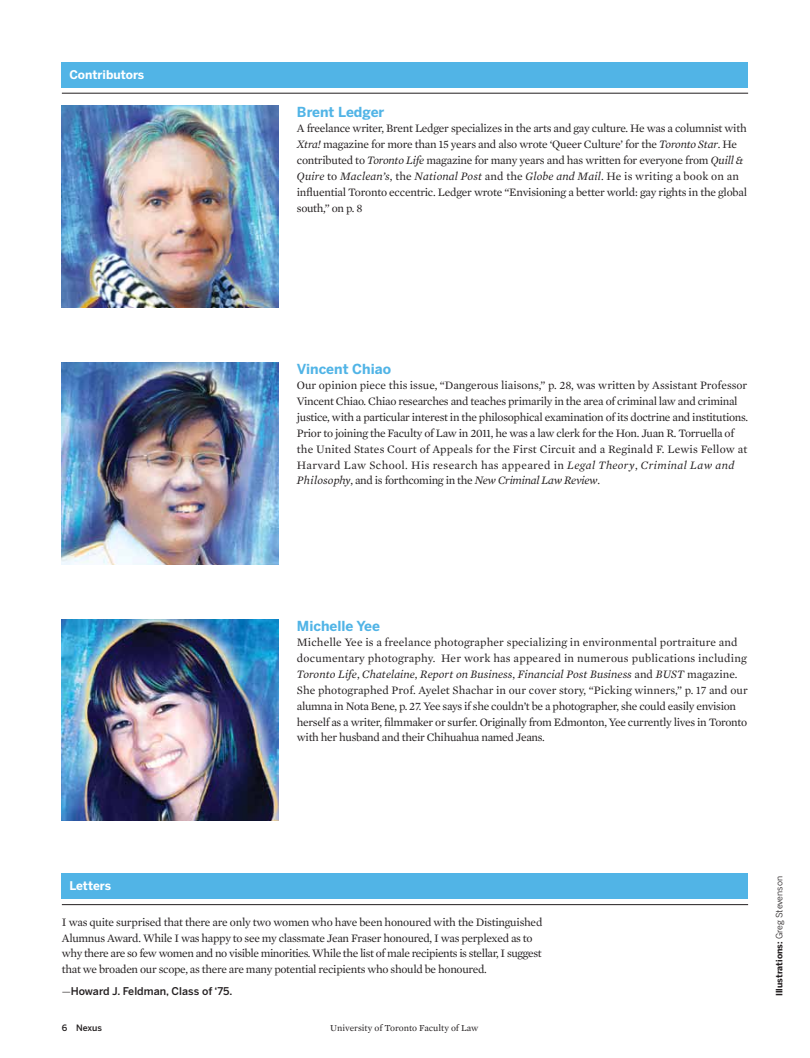
<style>
.page{position:relative;width:810px;height:1058px;background:#fff}
.page>*{position:absolute;margin:0;border:0;box-sizing:border-box;transform-origin:0 0}
.t1{font:700 13.75px "Benton Sans";color:#51b4e6}
.t2{font:700 11.88px "Benton Sans";color:#fff}
.t3{font:11.5px/15.9px "Mercury Text G1 Roman";letter-spacing:-.025em;color:#231f20}
.t4{font:11.5px/15.9px "Mercury Text G1 Roman";letter-spacing:.01em;color:#231f20}
.t5{font:italic 11.5px "Mercury Text G1";letter-spacing:.005em;color:#231f20}
.t6{font:italic 11.5px "Mercury Text G1";letter-spacing:-.025em;color:#231f20}
.t7{font:500 10.62px "Benton Sans";letter-spacing:.005em;color:#231f20}
.t8{font:9.38px "Mercury Text G1 Roman";color:#231f20}
.t9{font:700 8.75px "Benton Sans";color:#231f20}
.t10{font:500 8.75px "Benton Sans";color:#231f20}
.s1{font-family:"Mercury Text G1";font-style:italic}
.s2{font-family:"Mercury Text G1 Roman";font-style:normal}
.s3{font-weight:400}
.s4{font-family:"Mercury Text G1 Roman";font-weight:400;font-size:11.5px}
</style>
<div class="page">
<img style="left:62px;top:619px;width:216px;height:202px">
<div style="left:62px;top:62px;width:686px;height:25px;background:#51b4e6"></div>
<div style="left:62px;top:873px;width:686px;height:25px;background:#51b4e6"></div>
<img style="left:62px;top:362px;width:216px;height:202px">
<img style="left:62px;top:106px;width:216px;height:201px">
<hr style="left:62px;top:93px;width:686px;height:1px;background:#231f20">
<hr style="left:62px;top:904px;width:686px;height:1px;background:#231f20">
<p class="t2" style="left:69px;top:68px;width:76px">Contributors</p>
<p class="t1" style="left:297px;top:103px;width:89px">Brent Ledger</p>
<p class="t3" style="left:297px;top:121px;width:451px">A freelance writer, Brent Ledger specializes in the arts and gay culture. He was a columnist with<br><span class="s1">Xtra!</span> magazine for more than 15 years and also wrote ‘Queer Culture’ for the <span class="s1">Toronto Star</span>. He contributed to <span class="s1">Toronto Life</span> magazine for many years and has written for everyone from <span class="s1">Quill &amp;</span></p>
<p class="t5" style="left:297px;top:169px;width:444px">Quire <span class="s2">to</span> Maclean’s<span class="s2">, the</span> National Post <span class="s2">and the</span> Globe and Mail<span class="s2">. He is writing a book on an</span></p>
<p class="t3" style="left:297px;top:184px;width:452px">influential Toronto eccentric. Ledger wrote “Envisioning a better world: gay rights in the global south,” on p. 8</p>
<p class="t1" style="left:297px;top:360px;width:96px">Vincent Chiao</p>
<p class="t3" style="left:297px;top:378px;width:453px">Our opinion piece this issue, “Dangerous liaisons,” p. 28, was written by Assistant Professor Vincent Chiao. Chiao researches and teaches primarily in the area of criminal law and criminal justice, with a particular interest in the philosophical examination of its doctrine and institutions.<br>Prior to joining the Faculty of Law in 2011, he was a law clerk for the Hon. Juan R. Torruella of the United States Court of Appeals for the First Circuit and a Reginald F. Lewis Fellow at Harvard Law School. His research has appeared in <span class="s1">Legal Theory</span>, <span class="s1">Criminal Law and</span></p>
<p class="t6" style="left:297px;top:474px;width:305px">Philosophy<span class="s2">, and is forthcoming in the</span> New Criminal Law Review<span class="s2">.</span></p>
<p class="t1" style="left:297px;top:617px;width:85px">Michelle Yee</p>
<p class="t4" style="left:297px;top:634px;width:452px">Michelle Yee is a freelance photographer specializing in environmental portraiture and documentary photography. Her work has appeared in numerous publications including</p>
<p class="t5" style="left:297px;top:667px;width:442px">Toronto Life<span class="s2">,</span> Chatelaine<span class="s2">,</span> Report on Business<span class="s2">,</span> Financial Post Business <span class="s2">and</span> BUST <span class="s2">magazine.</span></p>
<p class="t3" style="left:297px;top:682px;width:452px">She photographed Prof. Ayelet Shachar in our cover story, “Picking winners,” p. 17 and our alumna in Nota Bene, p. 27. Yee says if she couldn’t be a photographer, she could easily envision herself as a writer, filmmaker or surfer. Originally from Edmonton, Yee currently lives in Toronto with her husband and their Chihuahua named Jeans.</p>
<p class="t2" style="left:69px;top:879px;width:43px">Letters</p>
<p class="t9" style="left:774px;top:996px;width:121px;rotate:-90deg">Illustrations: <span class="s3">Greg Stevenson</span></p>
<p class="t3" style="left:62px;top:914px;width:482px">I was quite surprised that there are only two women who have been honoured with the Distinguished Alumnus Award. While I was happy to see my classmate Jean Fraser honoured, I was perplexed as to why there are so few women and no visible minorities. While the list of male recipients is stellar, I suggest that we broaden our scope, as there are many potential recipients who should be honoured.</p>
<p class="t7" style="left:62px;top:984px;width:172px"><span class="s4">—</span>Howard J. Feldman, Class of ‘75.</p>
<p class="t10" style="left:62px;top:1022px;width:42px">6 Nexus</p>
<p class="t8" style="left:330px;top:1021px;width:150px">University of Toronto Faculty of Law</p>
</div>
